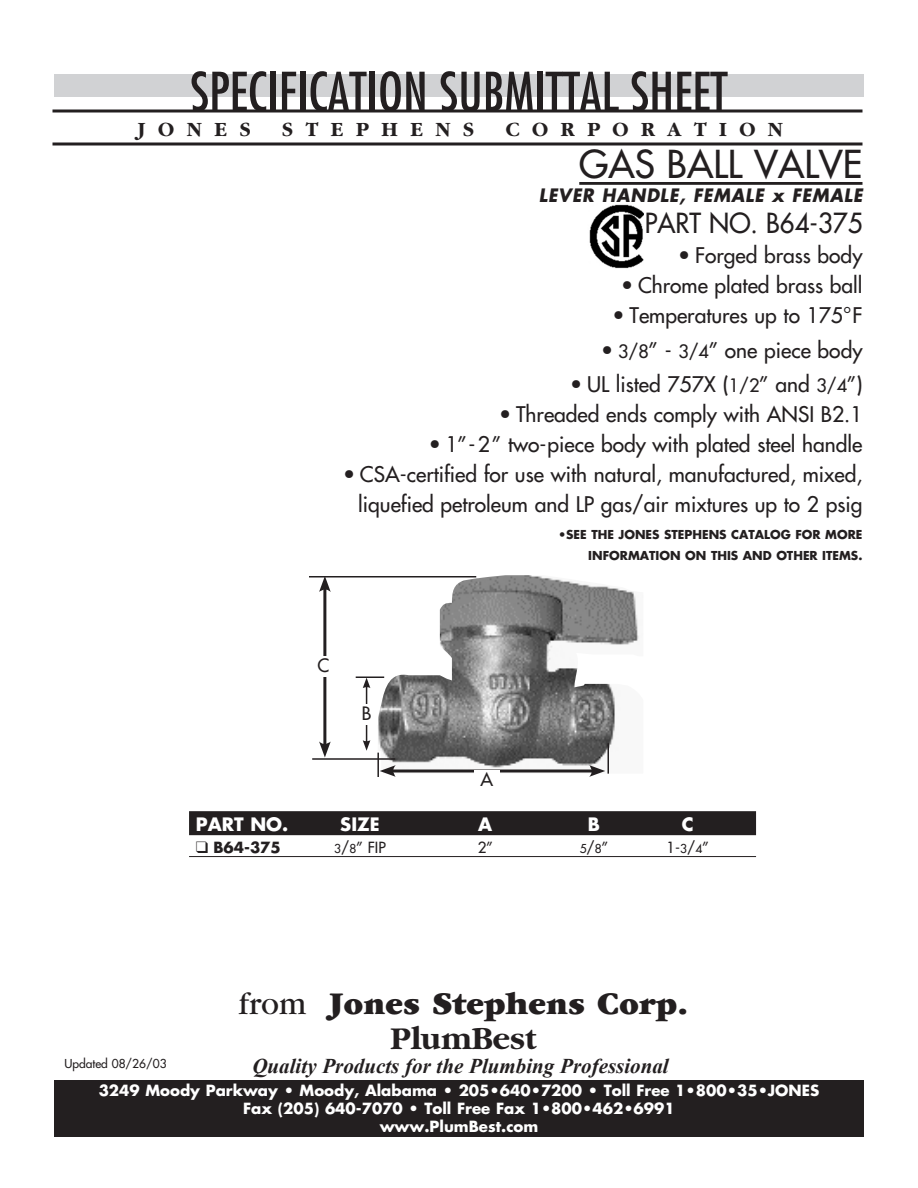
<style>
.page{position:relative;width:918px;height:1188px;background:#fff}
.page>*{position:absolute;margin:0;border:0;box-sizing:border-box;transform-origin:0 0}
.t1{font:condensed 52.5px "Futura";color:#231f20}
.t2{font:37.5px "Futura";color:#231f20}
.t3{font:900 33px "Garamond";color:#231f20}
.t4{font:700 33px "Garamond";color:#231f20}
.t5{font:27px "Futura";color:#231f20;scale:.95 1}
.t6{font:21px/30px "Futura";color:#231f20;text-align:right}
.t7{font:italic 700 21px "Times New Roman";color:#231f20}
.t8{font:700 21px "Garamond";letter-spacing:.6em;color:#231f20}
.t9{font:italic 700 18px "Futura";letter-spacing:.045em;color:#231f20;scale:.95 1}
.HEADRULES{font:700 18px "Futura";color:#fff}
.t10{font:18px "Futura";color:#231f20}
.t11{font:700 15px "Futura";color:#fff}
.t12{font:15px "Futura";color:#231f20}
.t13{font:700 15px "Futura";color:#231f20}
.t14{font:700 12px "Futura";color:#231f20}
.t15{font:12px "Futura";color:#231f20}
.s1{font-weight:800}
.s2{font-size:18px}
.s3{font-size:12px}
.s4{font-size:15px}
.s5{font-weight:400}
</style>
<div class="page">
<img style="left:589px;top:204px;width:55px;height:65px">
<div style="left:54px;top:75px;width:810px;height:22px;background:#d1d2d4"></div>
<div style="left:54px;top:1080px;width:810px;height:57px;background:#231f20"></div>
<hr style="left:579px;top:182px;width:283px;height:3px;background:#231f20">
<div style="left:189px;top:811px;width:567px;height:24px;background:#231f20"></div>
<hr style="left:189px;top:856px;width:567px;height:1px;background:#231f20">
<img style="left:378px;top:575px;width:261px;height:199px">
<hr style="left:309px;top:576px;width:167px;height:2px;background:#231f20">
<hr style="left:312px;top:758px;width:83px;height:2px;background:#231f20">
<hr style="left:323px;top:586px;width:3px;height:161px;background:#231f20">
<svg style="left:319px;top:577px;width:12px;height:15px"></svg>
<svg style="left:319px;top:741px;width:12px;height:17px"></svg>
<div style="left:310px;top:656px;width:26px;height:21px;background:#fff"></div>
<hr style="left:356px;top:676px;width:28px;height:2px;background:#231f20">
<hr style="left:366px;top:686px;width:1px;height:57px;background:#231f20">
<svg style="left:363px;top:678px;width:7px;height:10px"></svg>
<svg style="left:363px;top:740px;width:7px;height:11px"></svg>
<div style="left:356px;top:705px;width:22px;height:20px;background:#fff"></div>
<hr style="left:377px;top:753px;width:2px;height:24px;background:#231f20">
<hr style="left:608px;top:743px;width:1px;height:31px;background:#231f20">
<hr style="left:390px;top:770px;width:205px;height:2px;background:#231f20">
<svg style="left:380px;top:765px;width:16px;height:12px"></svg>
<svg style="left:589px;top:765px;width:16px;height:12px"></svg>
<div style="left:474px;top:770px;width:26px;height:18px;background:#fff"></div>
<hr style="left:52px;top:110px;width:810px;height:2px;background:#231f20">
<svg style="left:52px;top:142px;width:810px;height:4px;background:#595657"></svg>
<p class="t1" style="left:191px;top:59px;width:538px">SPECIFICATION SUBMITTAL SHEET</p>
<p class="t8" style="left:137px;top:118px;width:115px">JONES</p>
<p class="t8" style="left:282px;top:118px;width:193px">STEPHENS</p>
<p class="t8" style="left:506px;top:118px;width:279px">CORPORATION</p>
<p class="t2" style="left:579px;top:140px;width:285px">GAS BALL VALVE</p>
<p class="t9" style="left:539px;top:183px;width:342px">LEVER HANDLE, FEMALE x FEMALE</p>
<p class="t5" style="left:645px;top:206px;width:231px">PART NO. B64-375</p>
<p class="t6" style="left:676px;top:240px;width:188px"><span class="s1">•</span>Forged brass body</p>
<p class="t6" style="left:618px;top:270px;width:246px"><span class="s1">•</span>Chrome plated brass ball</p>
<p class="t6" style="left:610px;top:300px;width:254px"><span class="s1">•</span>Temperatures up to 175°F</p>
<p class="t6" style="left:598px;top:335px;width:266px"><span class="s1">•</span><span class="s2">3/8</span>” - <span class="s2">3/4</span>” one piece body</p>
<p class="t6" style="left:567px;top:369px;width:297px"><span class="s1">•</span>UL listed 757X (<span class="s2">1/2</span>” and <span class="s2">3/4</span>”)</p>
<p class="t6" style="left:497px;top:399px;width:368px"><span class="s1">•</span>Threaded ends comply with ANSI B2.1</p>
<p class="t6" style="left:426px;top:429px;width:438px"><span class="s1">•</span>1”-2” two-piece body with plated steel handle</p>
<p class="t6" style="left:340px;top:459px;width:524px"><span class="s1">•</span>CSA-certified for use with natural, manufactured, mixed, liquefied petroleum and LP gas/air mixtures up to 2 psig</p>
<p class="t14" style="left:558px;top:527px;width:306px">•SEE THE JONES STEPHENS CATALOG FOR MORE</p>
<p class="t14" style="left:588px;top:548px;width:276px">INFORMATION ON THIS AND OTHER ITEMS.</p>
<p class="t10" style="left:318px;top:654px;width:13px">C</p>
<p class="t10" style="left:362px;top:702px;width:11px">B</p>
<p class="t10" style="left:480px;top:768px;width:14px">A</p>
<p class="HEADRULES" style="left:196px;top:812px;width:94px">PART NO.</p>
<p class="HEADRULES" style="left:340px;top:812px;width:41px">SIZE</p>
<p class="HEADRULES" style="left:478px;top:812px;width:16px">A</p>
<p class="HEADRULES" style="left:588px;top:812px;width:14px">B</p>
<p class="HEADRULES" style="left:682px;top:812px;width:13px">C</p>
<p class="t13" style="left:196px;top:837px;width:87px">❑ B64-375</p>
<p class="t12" style="left:334px;top:837px;width:53px"><span class="s3">3</span>/<span class="s3">8</span>” FIP</p>
<p class="t12" style="left:478px;top:837px;width:17px">2”</p>
<p class="t15" style="left:580px;top:840px;width:30px">5<span class="s4">/</span>8<span class="s4">”</span></p>
<p class="t12" style="left:667px;top:837px;width:44px">1-<span class="s3">3</span>/<span class="s3">4</span>”</p>
<p class="t15" style="left:65px;top:1056px;width:104px">Updated 08/26/03</p>
<p class="t3" style="left:239px;top:986px;width:451px"><span class="s5">from</span> Jones Stephens Corp.</p>
<p class="t4" style="left:391px;top:1020px;width:147px">PlumBest</p>
<p class="t7" style="left:252px;top:1053px;width:418px">Quality Products for the Plumbing Professional</p>
<p class="t11" style="left:99px;top:1081px;width:722px">3249 Moody Parkway • Moody, Alabama • 205•640•7200 • Toll Free 1•800•35•JONES</p>
<p class="t11" style="left:243px;top:1099px;width:433px">Fax (205) 640-7070 • Toll Free Fax 1•800•462•6991</p>
<p class="t11" style="left:380px;top:1117px;width:160px">www.PlumBest.com</p>
</div>
